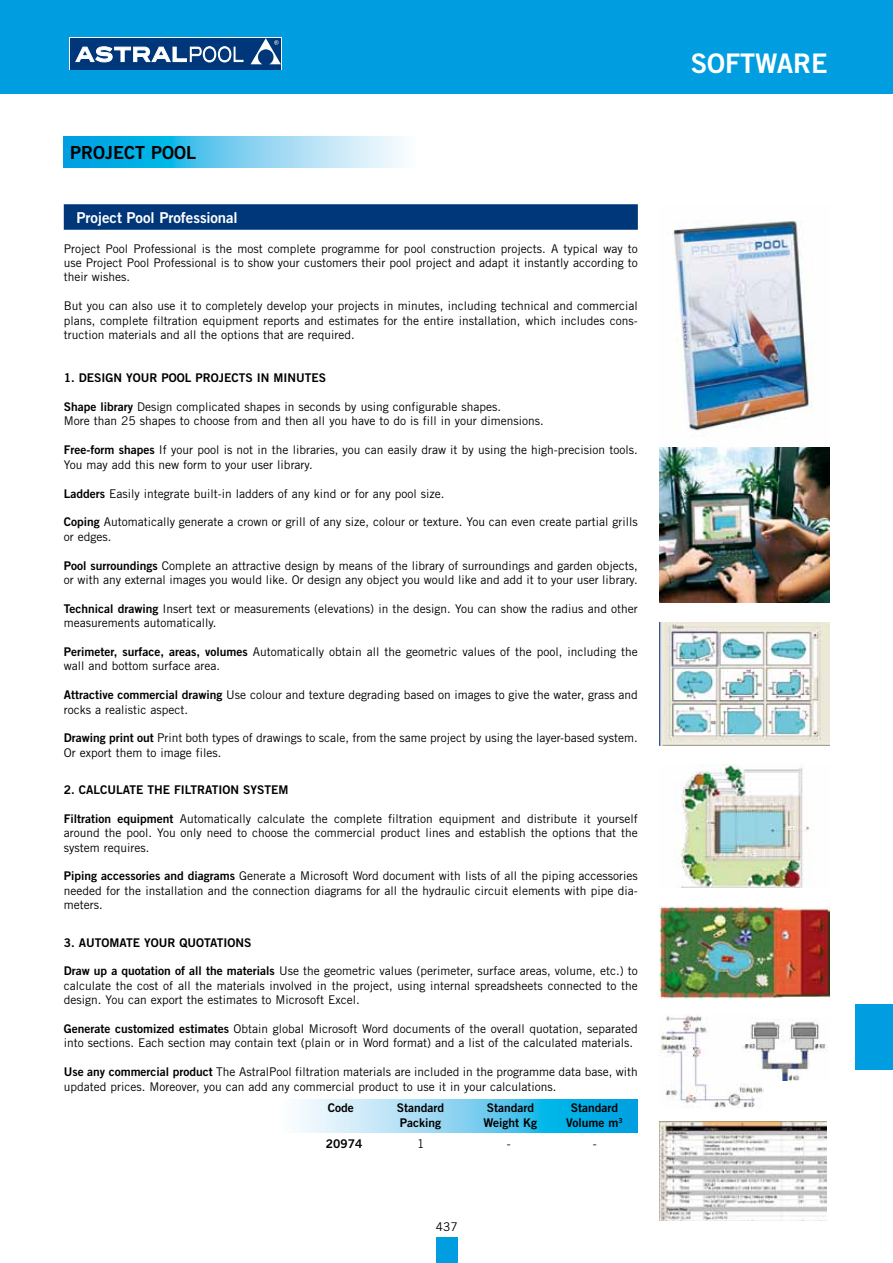
<style>
.page{position:relative;width:893px;height:1263px;background:#fff}
.page>*{position:absolute;margin:0;border:0;box-sizing:border-box;transform-origin:0 0}
.t1{font:27px "Trade Gothic Bold Two";color:#fff}
.t2{font:18px "Trade Gothic Bold Two";color:#000}
.t3{font:15px "Trade Gothic Bold Two";letter-spacing:-.005em;color:#fff}
.t4{font:12px/14.4px "Trade Gothic";color:#000}
.t5{font:12px "Trade Gothic Bold Two";color:#000}
.s1{font-family:"Trade Gothic Bold Two"}
</style>
<div class="page">
<div style="left:0;top:0;width:893px;height:94px;background:#009ee0"></div>
<div style="left:436px;top:1237px;width:21px;height:26px;background:#009ee0"></div>
<div style="left:70px;top:38px;width:180px;height:32px;background:#00377a"></div>
<svg style="left:251px;top:64px;width:30px;height:6px"></svg>
<svg style="left:251px;top:38px;width:30px;height:26px"></svg>
<svg style="left:75px;top:46px;width:168px;height:16px"></svg>
<div style="left:855px;top:1004px;width:38px;height:65px;background:#009ee0"></div>
<div style="left:64px;top:204px;width:574px;height:26px;background:#00377a"></div>
<img style="left:659px;top:220px;width:170px;height:383px">
<svg style="left:299px;top:1100px;width:339px;height:32px;background:#71cdef"></svg>
<svg style="left:64px;top:137px;width:340px;height:30px;background:#6bcbee"></svg>
<img style="left:659px;top:622px;width:170px;height:123px">
<img style="left:659px;top:906px;width:170px;height:92px">
<img style="left:681px;top:765px;width:131px;height:123px">
<img style="left:659px;top:1014px;width:104px;height:94px">
<img style="left:741px;top:1018px;width:87px;height:63px">
<img style="left:659px;top:1121px;width:167px;height:99px">
<h2 class="t2" style="left:70px;top:141px;width:128px">Proj ect Pool</h2>
<p class="t3" style="left:77px;top:208px;width:163px">Project Pool Professional</p>
<p class="t4" style="left:64px;top:241px;width:575px;text-align:justify">Project Pool Professional is the most complete programme for pool construction projects. A typical way to use Project Pool Professional is to show your customers their pool project and adapt it instantly according to their wishes.</p>
<p class="t4" style="left:64px;top:299px;width:576px;text-align:justify">But you can also use it to completely develop your projects in minutes, including technical and commercial plans, complete filtration equipment reports and estimates for the entire installation, which includes cons&shy;truction materials and all the options that are required.</p>
<p class="t5" style="left:64px;top:371px;width:114px">1. DESIGN YOUR POOL</p>
<p class="t5" style="left:196px;top:371px;width:132px">PROJECTS I N MI NUTES</p>
<p class="t4" style="left:64px;top:399px;width:482px"><span class="s1">Shape library</span> Design complicated shapes in seconds by using configurable shapes.<br>More than 25 shapes to choose from and then all you have to do is fill in your dimensions.</p>
<p class="t4" style="left:64px;top:443px;width:576px"><span class="s1">Free-form shapes</span> If your pool is not in the libraries, you can easily draw it by using the high-precision tools.<br>You may add this new form to your user library.</p>
<p class="t4" style="left:64px;top:486px;width:382px"><span class="s1">Ladders</span> Easily integrate built-in ladders of any kind or for any pool size.</p>
<p class="t4" style="left:64px;top:515px;width:575px"><span class="s1">Coping</span> Automatically generate a crown or grill of any size, colour or texture. You can even create partial grills or edges.</p>
<p class="t4" style="left:64px;top:558px;width:576px"><span class="s1">Pool surroundings</span> Complete an attractive design by means of the library of surroundings and garden objects, or with any external images you would like. Or design any object you would like and add it to your user library.</p>
<p class="t4" style="left:64px;top:601px;width:575px"><span class="s1">Technical drawing</span> Insert text or measurements (elevations) in the design. You can show the radius and other measurements automatically.</p>
<p class="t4" style="left:64px;top:644px;width:576px"><span class="s1">Perimeter, surface, areas, volumes</span> Automatically obtain all the geometric values of the pool, including the wall and bottom surface area.</p>
<p class="t4" style="left:64px;top:687px;width:576px"><span class="s1">Attractive commercial drawing</span> Use colour and texture degrading based on images to give the water, grass and rocks a realistic aspect.</p>
<p class="t4" style="left:64px;top:731px;width:576px"><span class="s1">Drawing print out</span> Print both types of drawings to scale, from the same project by using the layer-based system.<br>Or export them to image files.</p>
<p class="t5" style="left:64px;top:782px;width:60px">2. CALCULATE</p>
<p class="t5" style="left:148px;top:782px;width:34px">THE FILTRATIO</p>
<p class="t5" style="left:230px;top:782px;width:60px">N SYSTE M</p>
<p class="t4" style="left:64px;top:811px;width:576px;text-align:justify"><span class="s1">Filtration equipment</span> Automatically calculate the complete filtration equipment and distribute it yourself around the pool. You only need to choose the commercial product lines and establish the options that the system requires.</p>
<p class="t4" style="left:64px;top:869px;width:576px;text-align:justify"><span class="s1">Piping accessories and diagrams</span> Generate a Microsoft Word document with lists of all the piping accessories needed for the installation and the connection diagrams for all the hydraulic circuit elements with pipe dia&shy;meters.</p>
<p class="t5" style="left:64px;top:935px;width:64px">3. AUTOMATE</p>
<p class="t5" style="left:144px;top:935px;width:60px">YOUR QUOTATIO</p>
<p class="t5" style="left:236px;top:935px;width:17px">NS</p>
<p class="t4" style="left:64px;top:964px;width:576px;text-align:justify"><span class="s1">Draw up a quotation of all the materials</span> Use the geometric values (perimeter, surface areas, volume, etc.) to calculate the cost of all the materials involved in the project, using internal spreadsheets connected to the design. You can export the estimates to Microsoft Excel.</p>
<p class="t4" style="left:64px;top:1021px;width:575px"><span class="s1">Generate customized estimates</span> Obtain global Microsoft Word documents of the overall quotation, separated into sections. Each section may contain text (plain or in Word format) and a list of the calculated materials.</p>
<p class="t4" style="left:64px;top:1064px;width:575px"><span class="s1">Use any commercial product</span> The AstralPool filtration materials are included in the programme data base, with updated prices. Moreover, you can add any commercial product to use it in your calculations.</p>
<p class="t5" style="left:328px;top:1100px;width:28px">Code</p>
<p class="t5" style="left:397px;top:1100px;width:49px">Standard</p>
<p class="t5" style="left:487px;top:1100px;width:49px">Standard</p>
<p class="t5" style="left:571px;top:1100px;width:49px">Standard</p>
<p class="t5" style="left:400px;top:1115px;width:69px">Packing W</p>
<p class="t5" style="left:493px;top:1115px;width:46px">eight Kg</p>
<p class="t5" style="left:566px;top:1115px;width:58px">Volume m<sup>3</sup></p>
<p class="t5" style="left:326px;top:1136px;width:38px">20974</p>
<p class="t4" style="left:417px;top:1136px;width:9px">1</p>
<p class="t4" style="left:507px;top:1136px;width:5px">-</p>
<p class="t4" style="left:593px;top:1136px;width:5px">-</p>
<p class="t4" style="left:436px;top:1220px;width:23px">437</p>
<h1 class="t1" style="left:691px;top:46px;width:139px">software</h1>
</div>
